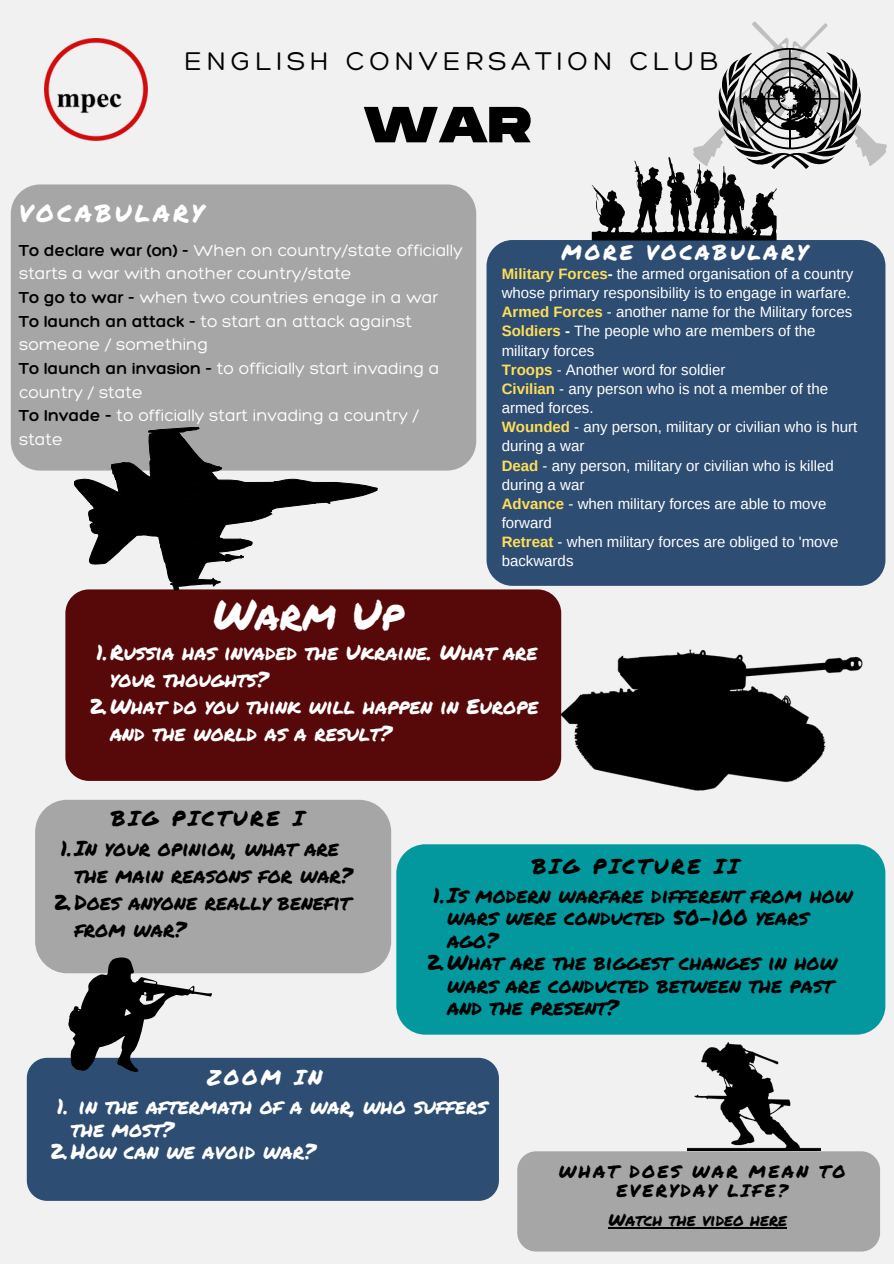
<style>
.page{position:relative;width:894px;height:1264px;background:#fff}
.page>*{position:absolute;margin:0;border:0;box-sizing:border-box;transform-origin:0 0}
.t1{font:800 50.55px "Monument Extended";color:#000}
.t2{font:42px "Permanent Marker";color:#fff}
.t3{font:300 27.9px "Hero";letter-spacing:.17em;color:#000}
.t4{font:24px "Permanent Marker";letter-spacing:.13em;color:#fff}
.t5{font:21px/22.5px "Permanent Marker";color:#000}
.t6{font:21px/27px "Permanent Marker";color:#fff}
.t7{font:21px "Permanent Marker";letter-spacing:.13em;color:#000}
.t8{font:21px "Permanent Marker";letter-spacing:.13em;color:#fff}
.t9{font:17.55px/19.2px "Permanent Marker";letter-spacing:.13em;color:#000;text-align:center}
.t10{font:300 17.25px/23.7px "Hero";color:#fff}
.t11{font:17.1px "Permanent Marker";color:#000}
.t12{font:15px/19.2px "Arimo";color:#fff}
.s1{color:#000}
.s2{font-weight:700;color:#ffde59}
.s3{font-weight:700}
</style>
<div class="page">
<div style="left:0;top:0;width:893px;height:1263px;background:#f1f1f1"></div>
<img style="left:45px;top:38px;width:102px;height:103px">
<div style="left:65px;top:589px;width:496px;height:192px;background:#570909;border-radius:24px"></div>
<div style="left:517px;top:1151px;width:362px;height:100px;background:#a6a6a6;border-radius:19px"></div>
<div style="left:35px;top:799px;width:356px;height:174px;background:#a6a6a6;border-radius:32px"></div>
<div style="left:396px;top:844px;width:489px;height:190px;background:#03989e;border-radius:29px"></div>
<div style="left:11px;top:184px;width:465px;height:286px;background:#a6a6a6;border-radius:29px"></div>
<div style="left:486px;top:240px;width:399px;height:346px;background:#2e4d72;border-radius:26px"></div>
<div style="left:27px;top:1057px;width:472px;height:143px;background:#2e4d72;border-radius:20px"></div>
<svg style="left:591px;top:21px;width:296px;height:219px"></svg>
<img style="left:560px;top:649px;width:302px;height:141px">
<svg style="left:74px;top:427px;width:303px;height:163px"></svg>
<img style="left:687px;top:1042px;width:133px;height:108px">
<svg style="left:61px;top:957px;width:154px;height:115px"></svg>
<hr style="left:608px;top:1226px;width:178px;height:2px;background:#000">
<p class="t3" style="left:184px;top:44px;width:535px">ENGLISH CONVERSATION CLUB</p>
<p class="t4" style="left:19px;top:195px;width:186px">VOCABULARY</p>
<p class="t1" style="left:363px;top:97px;width:169px">WAR</p>
<p class="t10" style="left:19px;top:238px;width:445px"><span class="s1">To declare war (on) -</span> When on country/state officially starts a war with another country/state</p>
<p class="t10" style="left:19px;top:285px;width:420px"><span class="s1">To go to war -</span> when two countries enage in a war</p>
<p class="t10" style="left:19px;top:309px;width:394px"><span class="s1">To launch an attack -</span> to start an attack against someone / something</p>
<p class="t10" style="left:19px;top:356px;width:422px"><span class="s1">To launch an invasion -</span> to officially start invading a country / state</p>
<p class="t10" style="left:19px;top:403px;width:401px"><span class="s1">To Invade -</span> to officially start invading a country / state</p>
<p class="t2" style="left:213px;top:583px;width:191px">Warm Up</p>
<p class="t8" style="left:561px;top:237px;width:247px">MORE VOCABULARY</p>
<p class="t12" style="left:501px;top:264px;width:353px"><span class="s2">Military Forces</span><span class="s3">-</span> the armed organisation of a country whose primary responsibility is to engage in warfare.</p>
<p class="t12" style="left:501px;top:302px;width:352px"><span class="s2">Armed Forces</span> - another name for the Military forces</p>
<p class="t12" style="left:501px;top:322px;width:315px"><span class="s2">Soldiers</span> <span class="s3">-</span> The people who are members of the military forces</p>
<p class="t12" style="left:501px;top:360px;width:225px"><span class="s2">Troops</span> - Another word for soldier</p>
<p class="t12" style="left:501px;top:379px;width:328px"><span class="s2">Civilian</span> - any person who is not a member of the armed forces.</p>
<p class="t12" style="left:501px;top:417px;width:357px"><span class="s2">Wounded</span> - any person, military or civilian who is hurt during a war</p>
<p class="t12" style="left:501px;top:455px;width:333px"><span class="s2">Dead</span> - any person, military or civilian who is killed during a war</p>
<p class="t12" style="left:501px;top:494px;width:326px"><span class="s2">Advance</span> - when military forces are able to move forward</p>
<p class="t12" style="left:501px;top:532px;width:338px"><span class="s2">Retreat</span> - when military forces are obliged to 'move backwards</p>
<p class="t6" style="left:110px;top:638px;width:429px;text-indent:-14px">1.Russia has invaded the Ukraine. What are your thoughts?</p>
<p class="t6" style="left:110px;top:692px;width:430px;text-indent:-21px">2.What do you think will happen in Europe and the world as a result?</p>
<p class="t7" style="left:111px;top:803px;width:194px">BIG PICTURE I</p>
<p class="t5" style="left:74px;top:834px;width:280px;line-height:27px;text-indent:-14px">1.In your opinion, what are the main reasons for war?</p>
<p class="t5" style="left:74px;top:888px;width:277px;line-height:27px;text-indent:-21px">2.Does anyone really benefit from war?</p>
<p class="t6" style="left:207px;top:1063px;width:117px">ZOOM IN</p>
<p class="t7" style="left:532px;top:850px;width:208px">BIG PICTURE II</p>
<p class="t5" style="left:447px;top:883px;width:406px;text-indent:-14px">1.Is modern warfare different from how wars were conducted 50-100 years ago?</p>
<p class="t5" style="left:447px;top:950px;width:391px;text-indent:-21px">2.What are the biggest changes in how wars are conducted between the past and the present?</p>
<h3 class="t6" style="left:57px;top:1092px;width:13px">1.</h3>
<p class="t6" style="left:71px;top:1094px;width:417px;line-height:22.5px;text-indent:8px">in the aftermath of a war, who suffers the most?</p>
<p class="t6" style="left:50px;top:1137px;width:267px">2.How can we avoid war?</p>
<p class="t9" style="left:558px;top:1161px;width:288px">WHAT DOES WAR MEAN TO<br>EVERYDAY LIFE?</p>
<p class="t11" style="left:608px;top:1206px;width:180px">Watch the video here</p>
</div>
